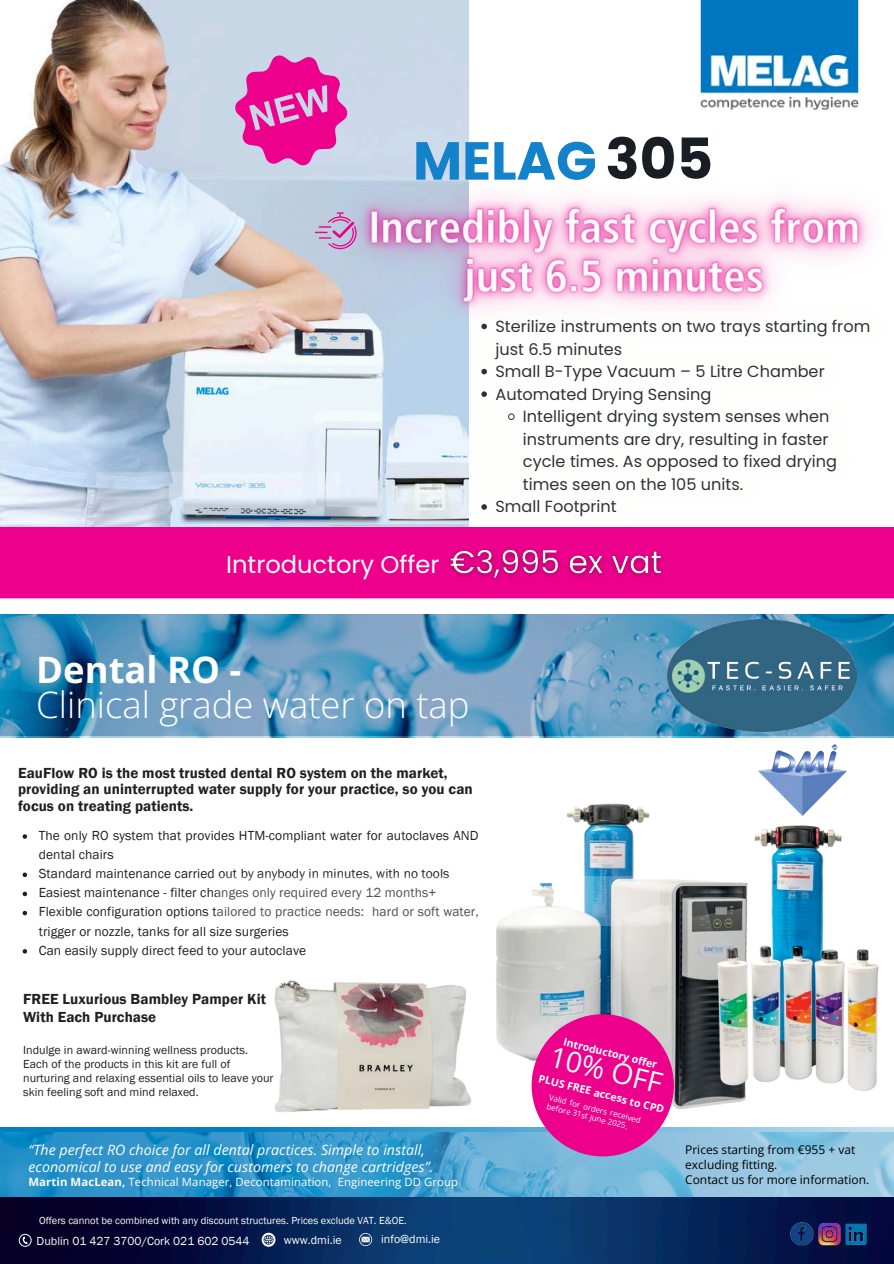
<style>
.page{position:relative;width:894px;height:1264px;background:#fff}
.page>*{position:absolute;margin:0;border:0;box-sizing:border-box;transform-origin:0 0}
.t1{font:700 53.4px "Poppins";color:#1482cb}
.t2{font:300 36.45px/34.5px "Open Sans";color:#fff}
.t3{font:28.35px "Open Sans";color:#fff}
.t4{font:24.15px "Poppins";color:#fff}
.t5{font:16.05px "Poppins";color:#191d24}
.t6{font:600 15px/16.8px "Franklin Gothic";letter-spacing:.005em;color:#231f20}
.t7{font:italic 14.25px/16.8px "Open Sans";letter-spacing:.005em;color:#fff}
.t8{font:13.5px/19.2px "Franklin Gothic";letter-spacing:.005em;color:#231f20}
.t9{font:12px/14px "Franklin Gothic";letter-spacing:.005em;color:#231f20}
.t10{font:12px/15px "Open Sans";color:#000}
.t11{font:12px "Franklin Gothic";color:#fdfefa}
.t12{font:11.4px "Open Sans";letter-spacing:.01em;color:#fff}
.t13{font:700 10.65px "Open Sans";color:#fff}
.t14{font:10.5px "Franklin Gothic";color:#fdfefa}
.t15{font:7.95px/9.1px "Open Sans";color:#fff}
.s1{font-size:56.4px;color:#191d24}
.s2{font-weight:700}
</style>
<div class="page">
<img style="left:0;top:614px;width:893px;height:123px">
<img style="left:0;top:1132px;width:893px;height:131px">
<img style="left:480px;top:803px;width:292px;height:340px">
<img style="left:663px;top:810px;width:216px;height:306px">
<img style="left:667px;top:619px;width:189px;height:112px">
<img style="left:0;top:0;width:468px;height:527px">
<svg style="left:224px;top:43px;width:134px;height:135px;background:#d878be"></svg>
<img style="left:0;top:1252px;width:893px;height:6px">
<svg style="left:261px;top:1232px;width:14px;height:14px"></svg>
<svg style="left:359px;top:1232px;width:13px;height:13px"></svg>
<svg style="left:19px;top:1233px;width:12px;height:13px"></svg>
<img style="left:782px;top:1207px;width:93px;height:53px">
<img style="left:758px;top:744px;width:88px;height:71px">
<div style="left:531px;top:1014px;width:142px;height:142px;background:#ec008c;border-radius:50%"></div>
<img style="left:264px;top:925px;width:220px;height:217px">
<svg style="left:23px;top:834px;width:4px;height:4px"></svg>
<svg style="left:23px;top:872px;width:4px;height:5px"></svg>
<svg style="left:23px;top:891px;width:4px;height:5px"></svg>
<svg style="left:23px;top:910px;width:4px;height:5px"></svg>
<svg style="left:23px;top:949px;width:4px;height:4px"></svg>
<div style="left:0;top:527px;width:893px;height:71px;background:#ec008c"></div>
<img style="left:700px;top:0;width:159px;height:110px">
<svg style="left:480px;top:876px;width:179px;height:49px"></svg>
<img style="left:441px;top:540px;width:229px;height:49px">
<svg style="left:481px;top:369px;width:6px;height:5px"></svg>
<svg style="left:481px;top:391px;width:6px;height:6px"></svg>
<svg style="left:508px;top:413px;width:6px;height:7px"></svg>
<svg style="left:481px;top:504px;width:6px;height:5px"></svg>
<img style="left:307px;top:141px;width:565px;height:222px">
<p class="t1" style="left:413px;top:124px;width:301px">MELAG <span class="s1">305</span></p>
<p class="t4" style="left:226px;top:547px;width:215px">Introductory Offer</p>
<p class="t5" style="left:495px;top:315px;width:376px">Sterilize instruments on two trays starting from</p>
<p class="t5" style="left:495px;top:338px;width:128px">just 6.5 minutes</p>
<p class="t5" style="left:495px;top:360px;width:330px">Small B-Type Vacuum – 5 Litre Chamber</p>
<p class="t5" style="left:495px;top:383px;width:217px">Automated Drying Sensing</p>
<p class="t5" style="left:522px;top:405px;width:308px">Intelligent drying system senses when</p>
<p class="t5" style="left:522px;top:428px;width:307px">instruments are dry, resulting in faster</p>
<p class="t5" style="left:522px;top:450px;width:315px">cycle times. As opposed to fixed drying</p>
<p class="t5" style="left:522px;top:473px;width:222px">times seen on the 105 units.</p>
<p class="t5" style="left:495px;top:495px;width:123px">Small Footprint</p>
<p class="t2" style="left:36px;top:651px;width:434px"><span class="s2">Dental RO -<br></span>Clinical grade water on tap</p>
<p class="t6" style="left:18px;top:764px;width:456px">EauFlow RO is the most trusted dental RO system on the market, providing an uninterrupted water supply for your practice, so you can focus on treating patients.</p>
<p class="t8" style="left:39px;top:825px;width:441px">The only RO system that provides HTM-compliant water for autoclaves AND dental chairs</p>
<p class="t8" style="left:39px;top:863px;width:412px">Standard maintenance carried out by anybody in minutes, with no tools</p>
<p class="t8" style="left:39px;top:883px;width:399px">Easiest maintenance - filter changes only required every 12 months+</p>
<p class="t8" style="left:39px;top:902px;width:441px">Flexible configuration options tailored to practice needs: hard or soft water, trigger or nozzle, tanks for all size surgeries</p>
<h1 class="t8" style="left:39px;top:940px;width:269px">Can easily supply direct feed to your autoclave</h1>
<p class="t6" style="left:23px;top:989px;width:244px;line-height:18px">FREE Luxurious Bambley Pamper Kit<br>With Each Purchase</p>
<p class="t9" style="left:23px;top:1043px;width:226px">Indulge in award-winning wellness products.</p>
<p class="t9" style="left:23px;top:1057px;width:252px">Each of the products in this kit are full of nurturing and relaxing essential oils to leave your skin feeling soft and mind relaxed.</p>
<p class="t7" style="left:28px;top:1140px;width:406px">“The perfect RO choice for all dental practices. Simple to install, economical to use and easy for customers to change cartridges”.</p>
<p class="t12" style="left:28px;top:1173px;width:431px"><span class="s2">Martin MacLean,</span> Technical Manager, Decontamination, Engineering DD Group</p>
<p class="t14" style="left:39px;top:1214px;width:369px">Offers cannot be combined with any discount structures. Prices exclude VAT. E&amp;OE.</p>
<p class="t11" style="left:37px;top:1233px;width:214px">Dublin 01 427 3700/Cork 021 602 0544</p>
<p class="t11" style="left:284px;top:1232px;width:59px">www.dmi.ie</p>
<h3 class="t11" style="left:381px;top:1232px;width:60px">info@dmi.ie</h3>
<p class="t13" style="left:565px;top:1034px;width:98px;rotate:14deg">Introductory offer</p>
<p class="t3" style="left:555px;top:1036px;width:116px;rotate:14deg">10% OFF</p>
<h6 class="t13" style="left:540px;top:1070px;width:130px;rotate:14deg">PLUS FREE access to CPD</h6>
<p class="t15" style="left:550px;top:1092px;width:96px;rotate:14deg">Valid for orders received before 31st June 2025.</p>
<p class="t10" style="left:685px;top:1141px;width:171px">Prices starting from €955 + vat excluding fitting.</p>
<h5 class="t10" style="left:685px;top:1171px;width:185px">Contact us for more information.</h5>
</div>
